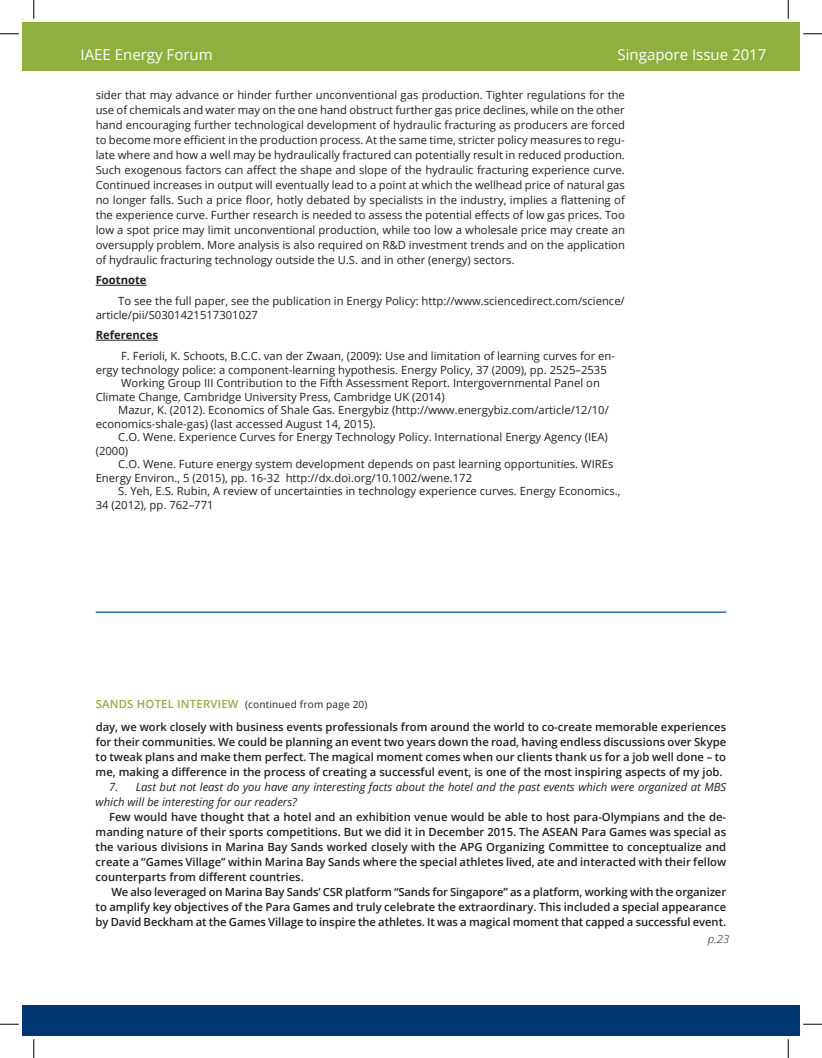
<style>
.page{position:relative;width:822px;height:1058px;background:#fff}
.page>*{position:absolute;margin:0;border:0;box-sizing:border-box;transform-origin:0 0}
.t1{font:15px "Open Sans";color:#fff}
.t2{font:11.25px/15px "Open Sans";color:#231f20;text-align:justify}
.t3{font:600 11.25px/15px "Open Sans";color:#231f20;text-align:justify}
.t4{font:italic 11.25px/15px "Open Sans";color:#231f20}
.t5{font:600 11.25px "Open Sans";color:#8faf3e}
.t6{font:700 11.25px "Open Sans";color:#231f20}
.t7{font:italic 300 11.25px "Open Sans";color:#231f20}
.t8{font:10px "Open Sans";letter-spacing:.02em;color:#231f20}
</style>
<div class="page">
<div style="left:22px;top:1004px;width:12px;height:31px;background:#013874"></div>
<div style="left:22px;top:22px;width:12px;height:49px;background:#8faf3e"></div>
<div style="left:34px;top:1004px;width:765px;height:31px;background:#013874"></div>
<div style="left:34px;top:22px;width:546px;height:49px;background:#8faf3e"></div>
<div style="left:580px;top:22px;width:219px;height:49px;background:#8faf3e"></div>
<hr style="left:96px;top:285px;width:51px;height:1px;background:#231f20">
<hr style="left:96px;top:340px;width:62px;height:1px;background:#231f20">
<hr style="left:96px;top:611px;width:630px;height:1px;background:#0155a5">
<svg style="left:0;top:33px;width:19px;height:2px"></svg>
<svg style="left:803px;top:33px;width:18px;height:2px"></svg>
<svg style="left:0;top:1023px;width:19px;height:2px"></svg>
<svg style="left:803px;top:1023px;width:18px;height:2px"></svg>
<svg style="left:33px;top:0;width:2px;height:19px"></svg>
<svg style="left:33px;top:1039px;width:2px;height:19px"></svg>
<svg style="left:787px;top:0;width:1px;height:19px"></svg>
<svg style="left:787px;top:1039px;width:1px;height:19px"></svg>
<h1 class="t1" style="left:80px;top:44px;width:134px">IAEE Energy Forum</h1>
<h1 class="t1" style="left:617px;top:44px;width:150px">Singapore Issue 2017</h1>
<p class="t2" style="left:96px;top:87px;width:530px">sider that may advance or hinder further unconventional gas production. Tighter regulations for the use of chemicals and water may on the one hand obstruct further gas price declines, while on the other hand encouraging further technological development of hydraulic fracturing as producers are forced to become more efficient in the production process. At the same time, stricter policy measures to regu&shy;late where and how a well may be hydraulically fractured can potentially result in reduced production.<br>Such exogenous factors can affect the shape and slope of the hydraulic fracturing experience curve.<br>Continued increases in output will eventually lead to a point at which the wellhead price of natural gas no longer falls. Such a price floor, hotly debated by specialists in the industry, implies a flattening of the experience curve. Further research is needed to assess the potential effects of low gas prices. Too low a spot price may limit unconventional production, while too low a wholesale price may create an oversupply problem. More analysis is also required on R&amp;D investment trends and on the application of hydraulic fracturing technology outside the U.S. and in other (energy) sectors.</p>
<p class="t6" style="left:96px;top:272px;width:52px">Footnote</p>
<p class="t2" style="left:96px;top:294px;width:530px;line-height:13.5px;text-indent:22px">To see the full paper, see the publication in Energy Policy: http://www.sciencedirect.com/science/ article/pii/S0301421517301027</p>
<p class="t6" style="left:96px;top:327px;width:64px">References</p>
<p class="t2" style="left:121px;top:348px;width:495px">F. Ferioli, K. Schoots, B.C.C. van der Zwaan, (2009): Use and limitation of learning curves for en-</p>
<p class="t2" style="left:96px;top:361px;width:512px">ergy technology police: a component-learning hypothesis. Energy Policy, 37 (2009), pp. 2525–2535</p>
<p class="t2" style="left:121px;top:375px;width:480px">Working Group III Contribution to the Fifth Assessment Report. Intergovernmental Panel on</p>
<p class="t2" style="left:96px;top:388px;width:350px">Climate Change, Cambridge University Press, Cambridge UK (2014)</p>
<p class="t2" style="left:118px;top:402px;width:492px">Mazur, K. (2012). Economics of Shale Gas. Energybiz (http://www.energybiz.com/article/12/10/</p>
<p class="t2" style="left:96px;top:415px;width:281px">economics-shale-gas) (last accessed August 14, 2015).</p>
<p class="t2" style="left:118px;top:429px;width:491px">C.O. Wene. Experience Curves for Energy Technology Policy. International Energy Agency (IEA)</p>
<p class="t2" style="left:96px;top:442px;width:34px">(2000)</p>
<p class="t2" style="left:118px;top:456px;width:496px">C.O. Wene. Future energy system development depends on past learning opportunities. WIREs</p>
<p class="t2" style="left:96px;top:469px;width:378px">Energy Environ., 5 (2015), pp. 16-32 http://dx.doi.org/10.1002/wene.172</p>
<p class="t2" style="left:118px;top:483px;width:504px">S. Yeh, E.S. Rubin, A review of uncertainties in technology experience curves. Energy Economics.,</p>
<p class="t2" style="left:96px;top:496px;width:119px">34 (2012), pp. 762–771</p>
<p class="t5" style="left:96px;top:696px;width:8px">SANDS</p>
<p class="t5" style="left:137px;top:696px;width:24px">hOTEL</p>
<p class="t5" style="left:177px;top:696px;width:11px">iNTERVIEW</p>
<p class="t8" style="left:245px;top:698px;width:124px">(continued from page 20)</p>
<p class="t3" style="left:96px;top:718px;width:632px">day, we work closely with business events professionals from around the world to co-create memorable experiences for their communities. We could be planning an event two years down the road, having endless discussions over Skype to tweak plans and make them perfect. The magical moment comes when our clients thank us for a job well done – to me, making a difference in the process of creating a successful event, is one of the most inspiring aspects of my job.</p>
<p class="t4" style="left:109px;top:778px;width:11px">7.</p>
<p class="t4" style="left:96px;top:778px;width:631px;text-indent:40px">Last but not least do you have any interesting facts about the hotel and the past events which were organized at MBS which will be interesting for our readers?</p>
<p class="t3" style="left:96px;top:808px;width:632px;text-indent:13px">Few would have thought that a hotel and an exhibition venue would be able to host para-Olympians and the de&shy;manding nature of their sports competitions. But we did it in December 2015. The ASEANP</p>
<p class="t3" style="left:588px;top:823px;width:139px">ara Games was special as</p>
<p class="t3" style="left:96px;top:838px;width:631px">the various divisions in Marina Bay Sands worked closely with the APG Organizing Committee to conceptualize and</p>
<p class="t3" style="left:96px;top:853px;width:632px">create a “Games Village” within Marina Bay Sands where the special athletes lived, ate and interacted with their fellow</p>
<p class="t3" style="left:96px;top:868px;width:209px">counterparts from different countries.</p>
<p class="t3" style="left:111px;top:883px;width:215px">We also leveraged on Marina Bay Sands’ CSR</p>
<p class="t3" style="left:96px;top:883px;width:632px;text-indent:249px">platform “Sands for Singapore” as a platform, working with the organizer to amplify key objectives of the Para Games and truly celebrate the extraordinary. This included a special appearance by David Beckham at the Games Village to inspire the athletes. It was a magical moment that capped a successful event.</p>
<p class="t7" style="left:707px;top:931px;width:23px">p.23</p>
</div>
